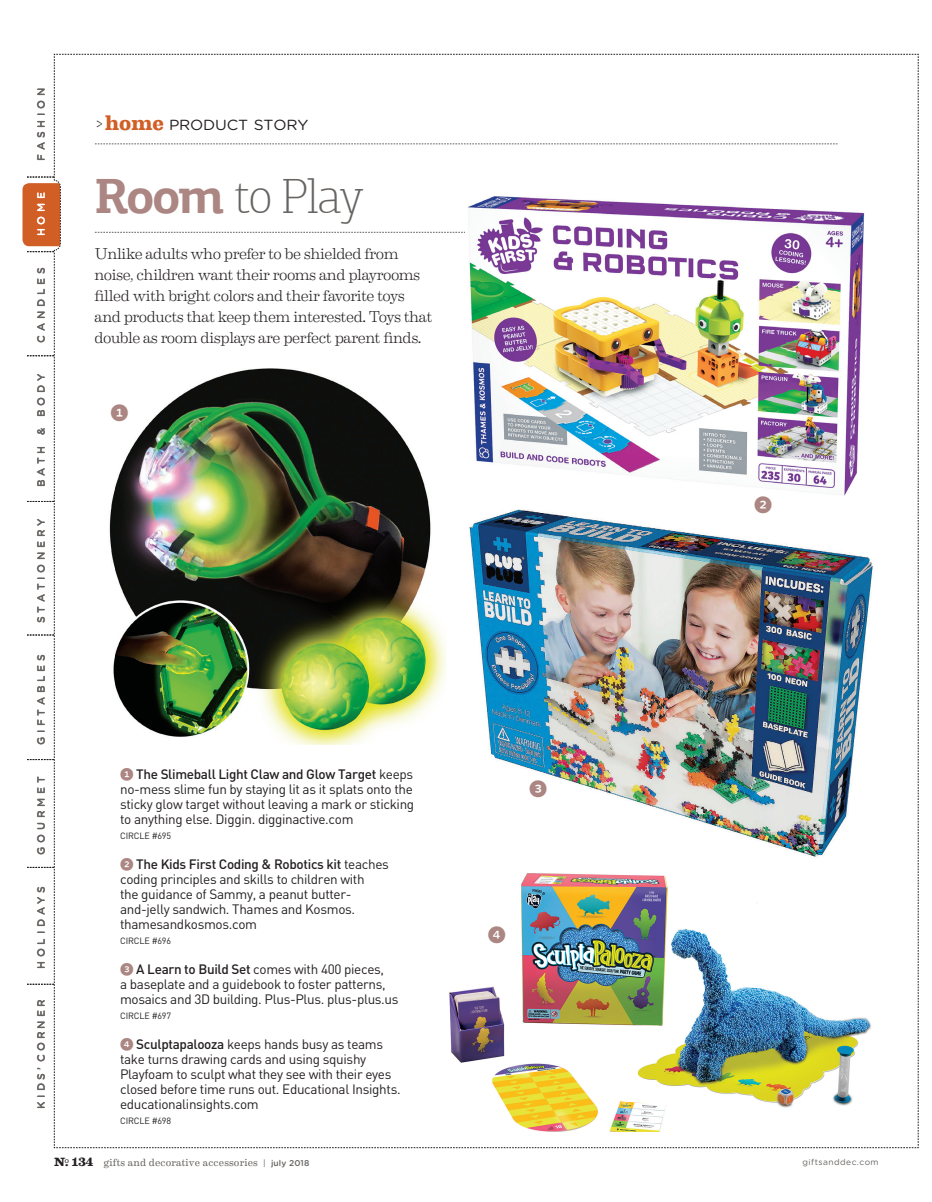
<style>
.page{position:relative;width:932px;height:1202px;background:#fff}
.page>*{position:absolute;margin:0;border:0;box-sizing:border-box;transform-origin:0 0}
.t1{font:100 49.5px "PF Agora Slab Pro";letter-spacing:-.035em;color:#676462}
.t2{font:18px "Whitney Index Black Round Bd";color:#ab8682}
.t3{font:300 15.75px "Eames Century Modern";letter-spacing:-.03em;color:#231f20}
.t4{font:14.7px "Gotham Rounded";letter-spacing:-.015em;color:#231f20;scale:1.06 1}
.t5{font:13.5px/15px "DIN Pro";letter-spacing:-.025em;color:#231f20}
.t6{font:500 10.5px "Gotham Rounded";letter-spacing:.355em;color:#676462}
.t7{font:10.5px "Eames Century Modern";letter-spacing:.01em;color:#676462}
.t8{font:500 10.5px "Gotham Rounded";letter-spacing:.29em;color:#676462}
.t9{font:500 10.5px "Gotham Rounded";color:#fff}
.t10{font:9px "DIN Pro";letter-spacing:-.015em;color:#231f20}
.t11{font:8.4px "Gotham Rounded";letter-spacing:.05em;color:#676462}
.s1{font-family:"Eames Century Modern";font-size:16.5px}
.s2{font-family:"Eames Century Modern";font-weight:700;font-size:21.15px;color:#d15e25}
.s3{font-weight:700;color:#ab8682}
.s4{font-family:"Whitney Index Black Round Bd";color:#ab8682}
.s5{font-weight:500}
.s6{font-weight:700;font-size:12px;color:#231f20}
.s7{font-family:"Gotham Rounded";font-size:8.4px}
.s8{font-family:"Gotham Rounded";font-weight:500;font-size:8.4px}
</style>
<div class="page">
<div style="left:22px;top:183px;width:63px;height:63px;background:#d15e25;border-radius:7px"></div>
<img style="left:27px;top:54px;width:891px;height:1094px">
<p class="t6" style="left:34px;top:161px;width:74px;rotate:-90deg">FASHION</p>
<p class="t9" style="left:34px;top:236px;width:46px;rotate:-90deg">HOME</p>
<p class="t6" style="left:34px;top:342px;width:76px;rotate:-90deg">CANDLES</p>
<p class="t6" style="left:34px;top:487px;width:115px;rotate:-90deg">BATH &amp; BODY</p>
<p class="t6" style="left:34px;top:623px;width:106px;rotate:-90deg">STATIONERY</p>
<p class="t6" style="left:34px;top:745px;width:93px;rotate:-90deg">GIFTABLES</p>
<p class="t6" style="left:34px;top:854px;width:80px;rotate:-90deg">GOURMET</p>
<p class="t6" style="left:34px;top:969px;width:85px;rotate:-90deg">HOLIDAYS</p>
<p class="t8" style="left:34px;top:1108px;width:110px;rotate:-90deg">KIDS’ CORNER</p>
<p class="t4" style="left:94px;top:115px;width:203px"><span class="s1">&gt;</span><span class="s2">home</span> PRODUCT STORY</p>
<h1 class="t1" style="left:94px;top:168px;width:271px"><span class="s3">Room</span> to Play</h1>
<p class="t3" style="left:94px;top:242px;width:306px">Unlike adults who prefer to be shielded from</p>
<p class="t3" style="left:94px;top:263px;width:327px">noise, children want their rooms and playrooms</p>
<p class="t3" style="left:104px;top:284px;width:302px">lled with bright colors and their favorite toys</p>
<p class="t3" style="left:94px;top:305px;width:339px">and products that keep them interested. Toys that</p>
<p class="t3" style="left:94px;top:326px;width:328px">double as room displays are perfect parent nds.</p>
<h2 class="t2" style="left:110px;top:404px;width:20px">1</h2>
<p class="t5" style="left:120px;top:766px;width:296px;text-align:justify"><span class="s4">1</span> <span class="s5">The Slimeball Light Claw and Glow Target</span> keeps no-mess slime fun by staying lit as it splats onto the sticky glow target without leaving a mark or sticking to anything else. Diggin. digginactive.com</p>
<p class="t10" style="left:120px;top:830px;width:52px">CIRCLE #695</p>
<p class="t5" style="left:120px;top:856px;width:270px"><span class="s4">2</span> <span class="s5">The Kids First Coding &amp; Robotics kit</span> teaches coding principles and skills to children with<br>the guidance of Sammy, a peanut butter&shy;and-jelly sandwich. Thames and Kosmos. thamesandkosmos.com</p>
<p class="t10" style="left:120px;top:935px;width:52px">CIRCLE #696</p>
<p class="t5" style="left:120px;top:961px;width:280px"><span class="s4">3</span> <span class="s5">A Learn to Build Set</span> comes with 400 pieces,<br>a baseplate and a guidebook to foster patterns, mosaics and 3D building. Plus-Plus. plus-plus.us</p>
<p class="t10" style="left:120px;top:1010px;width:52px">CIRCLE #697</p>
<p class="t5" style="left:120px;top:1036px;width:282px"><span class="s4">4</span> <span class="s5">Sculptapalooza</span> keeps hands busy as teams take turns drawing cards and using squishy Playfoam to sculpt what they see with their eyes closed before time runs out. Educational Insights. educationalinsights.com</p>
<p class="t10" style="left:120px;top:1115px;width:52px">CIRCLE #698</p>
<h2 class="t2" style="left:529px;top:780px;width:20px">3</h2>
<h2 class="t2" style="left:488px;top:925px;width:20px">4</h2>
<h2 class="t2" style="left:754px;top:496px;width:20px">2</h2>
<p class="t7" style="left:54px;top:1154px;width:256px"><span class="s6">№ 134</span> gifts and decorative accessories <span class="s7">|</span> <span class="s8">july 2018</span></p>
<p class="t11" style="left:802px;top:1156px;width:77px">giftsanddec.com</p>
</div>
